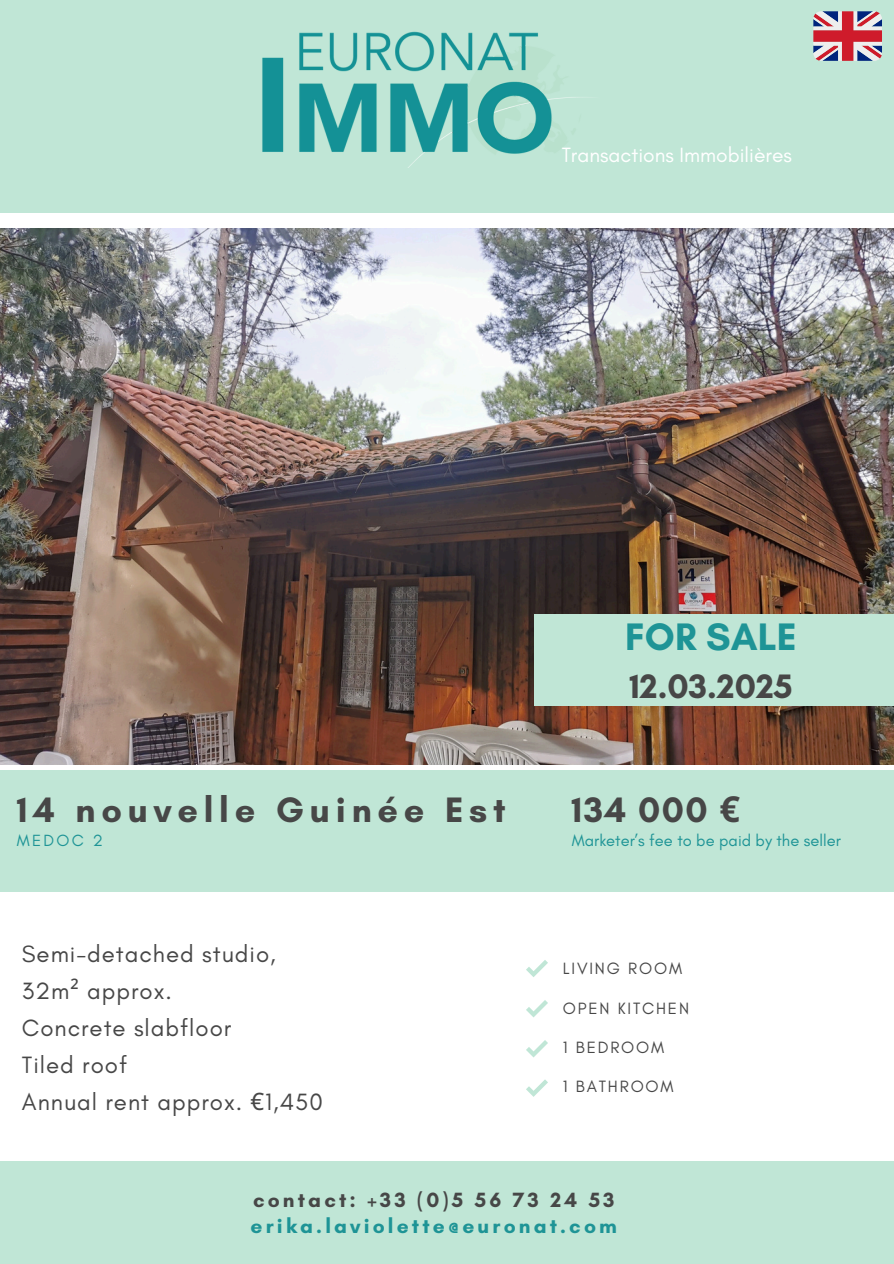
<style>
.page{position:relative;width:894px;height:1264px;background:#fff}
.page>*{position:absolute;margin:0;border:0;box-sizing:border-box;transform-origin:0 0}
.t1{font:700 39px "Glacial Indifference";color:#1e9496}
.t2{font:700 36px "Glacial Indifference";letter-spacing:.16em;color:#474747}
.t3{font:700 34.5px "Glacial Indifference";color:#474747}
.t4{font:24px/37.2px "Glacial Indifference";letter-spacing:.04em;color:#474747}
.t5{font:700 21px/25.8px "Glacial Indifference";letter-spacing:.15em;color:#1e9496}
.t6{font:21px "Glacial Indifference";color:#fff}
.t7{font:16.65px "Glacial Indifference";letter-spacing:.11em;color:#474747}
.t8{font:16.5px "Glacial Indifference";color:#1e9496}
.s1{font-family:"Noto Sans"}
.s2{color:#474747}
</style>
<div class="page">
<img style="left:0;top:228px;width:893px;height:536px">
<div style="left:0;top:0;width:893px;height:213px;background:#c0e6d6"></div>
<div style="left:0;top:1160px;width:893px;height:103px;background:#c0e6d6"></div>
<div style="left:534px;top:614px;width:359px;height:91px;background:#c0e6d6"></div>
<img style="left:262px;top:31px;width:322px;height:137px">
<div style="left:0;top:770px;width:893px;height:121px;background:#c0e6d6"></div>
<svg style="left:526px;top:960px;width:21px;height:17px"></svg>
<svg style="left:526px;top:1000px;width:21px;height:17px"></svg>
<svg style="left:526px;top:1040px;width:21px;height:17px"></svg>
<svg style="left:526px;top:1079px;width:21px;height:17px"></svg>
<svg style="left:813px;top:11px;width:68px;height:50px;background:#bc7486"></svg>
<h2 class="t6" style="left:561px;top:142px;width:232px">Transactions Immobilières</h2>
<p class="t2" style="left:17px;top:788px;width:490px">14 nouvelle Guinée Est</p>
<h5 class="t8" style="left:17px;top:830px;width:88px">MEDOC 2</h5>
<h2 class="t4" style="left:22px;top:934px;width:302px">Semi-detached studio,<br>32m<span class="s1">²</span> approx.<br>Concrete slabfloor<br>Tiled roof<br>Annual rent approx. <span class="s1">€</span>1,450</h2>
<h6 class="t1" style="left:625px;top:612px;width:173px">FOR SALE</h6>
<h6 class="t3" style="left:629px;top:665px;width:164px">12.03.2025</h6>
<p class="t2" style="left:571px;top:787px;width:170px">134 000 <span class="s1">€</span></p>
<h1 class="t8" style="left:571px;top:830px;width:270px">Marketer’s fee to be paid by the seller</h1>
<p class="t7" style="left:562px;top:958px;width:121px">LIVING ROOM</p>
<p class="t7" style="left:562px;top:997px;width:128px">OPEN KITCHEN</p>
<p class="t7" style="left:562px;top:1037px;width:103px">1 BEDROOM</p>
<p class="t7" style="left:562px;top:1076px;width:112px">1 BATHROOM</p>
<p class="t5" style="left:250px;top:1186px;width:368px"><span class="s2">contact: +33 (0)5 56 73 24 53 </span>erika.laviolette@euronat.com</p>
</div>
